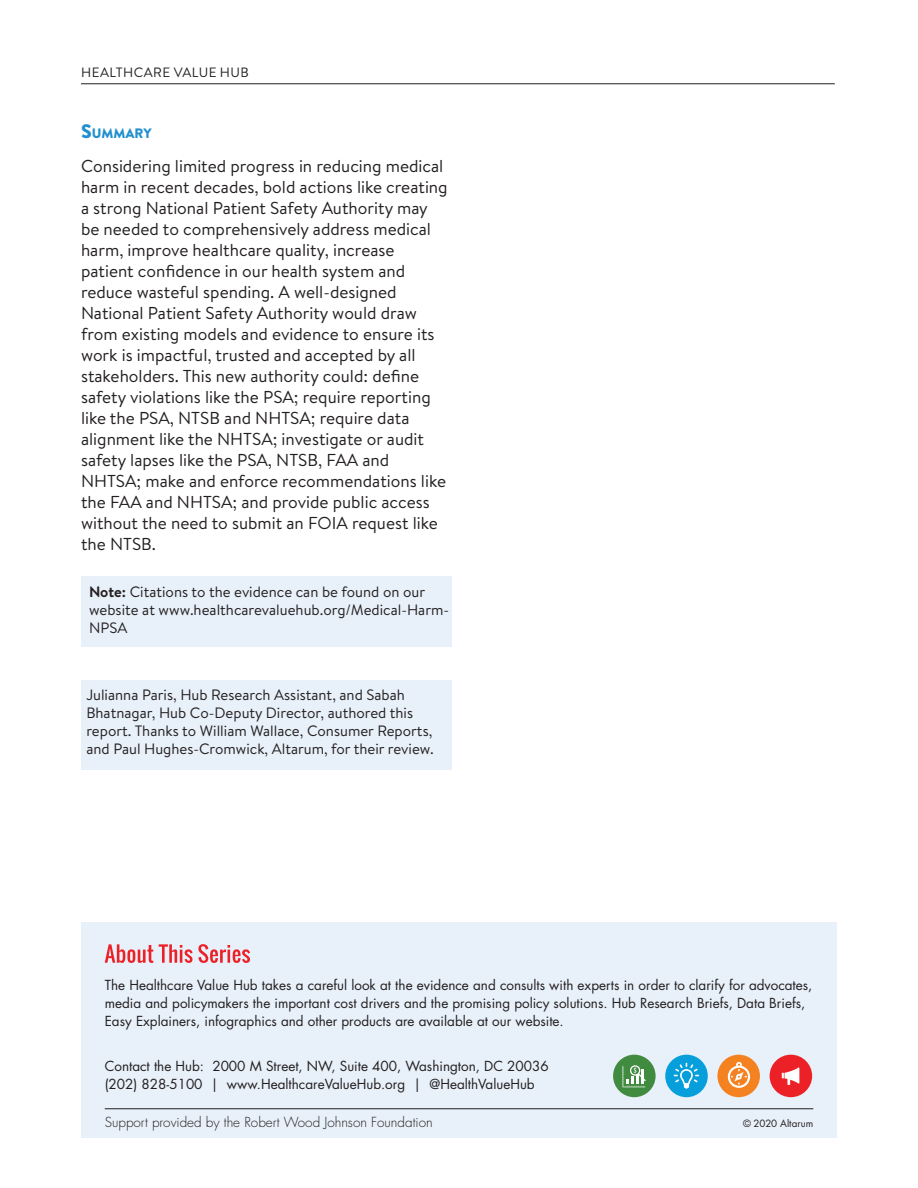
<style>
.page{position:relative;width:918px;height:1188px;background:#fff}
.page>*{position:absolute;margin:0;border:0;box-sizing:border-box;transform-origin:0 0}
.body{font:17.25px/21px "Brandon Text";color:#231f20}
.t1{font:15px/18px "Brandon Text";color:#231f20}
.Subhead_Blue{font:900 13.65px "Brandon Text";color:#218fcf}
.t2{font:13.5px/18px "Futura Std";color:#231f20}
.t3{font:300 13.5px "Futura Std";color:#231f20}
.t4{font:13.5px "Brandon Text";letter-spacing:.035em;color:#231f20}
.t5{font:9.75px "Futura Std";letter-spacing:.005em;color:#231f20}
.s1{font-size:19.5px}
.s2{font-weight:700}
</style>
<div class="page">
<hr style="left:81px;top:83px;width:754px;height:1px;background:#231f20">
<div style="left:81px;top:577px;width:371px;height:70px;background:#e8f0f9"></div>
<div style="left:81px;top:922px;width:756px;height:216px;background:#e8f0f9"></div>
<svg style="left:105px;top:944px;width:145px;height:19px"></svg>
<div style="left:717px;top:1055px;width:43px;height:42px;background:#f58220;border-radius:50%"></div>
<svg style="left:728px;top:1062px;width:22px;height:26px"></svg>
<div style="left:665px;top:1055px;width:43px;height:42px;background:#069edb;border-radius:50%"></div>
<svg style="left:674px;top:1063px;width:25px;height:26px"></svg>
<div style="left:770px;top:1055px;width:42px;height:42px;background:#ec2127;border-radius:50%"></div>
<svg style="left:782px;top:1067px;width:17px;height:18px"></svg>
<div style="left:613px;top:1055px;width:43px;height:42px;background:#408b40;border-radius:50%"></div>
<svg style="left:623px;top:1065px;width:23px;height:22px"></svg>
<hr style="left:105px;top:1108px;width:708px;height:1px;background:#231f20">
<div style="left:81px;top:680px;width:371px;height:90px;background:#e8f0f9"></div>
<p class="t4" style="left:81px;top:63px;width:169px">HEALTHCARE VALUE HUB</p>
<p class="Subhead_Blue" style="left:81px;top:123px;width:72px"><span class="s1">S</span>UMMARY</p>
<p class="body" style="left:81px;top:155px;width:368px">Considering limited progress in reducing medical harm in recent decades, bold actions like creating a strong National Patient Safety Authority may be needed to comprehensively address medical harm, improve healthcare quality, increase patient confidence in our health system and reduce wasteful spending. A well-designed National Patient Safety Authority would draw from existing models and evidence to ensure its work is impactful, trusted and accepted by all stakeholders. This new authority could: define safety violations like the PSA; require reporting like the PSA, NTSB and NHTSA; require data alignment like the NHTSA; investigate or audit safety lapses like the PSA, NTSB, FAA and NHTSA; make and enforce recommendations like the FAA and NHTSA; and provide public access without the need to submit an FOIA request like the NTSB.</p>
<p class="t1" style="left:89px;top:582px;width:362px"><span class="s2">Note:</span> Citations to the evidence can be found on our website at www.healthcarevaluehub.org/Medical-Harm-<br>NPSA</p>
<p class="t1" style="left:86px;top:686px;width:349px">Julianna Paris, Hub Research Assistant, and Sabah Bhatnagar, Hub Co-Deputy Director, authored this report. Thanks to William Wallace, Consumer Reports, and Paul Hughes-Cromwick, Altarum, for their review.</p>
<p class="t2" style="left:105px;top:976px;width:709px">The Healthcare Value Hub takes a careful look at the evidence and consults with experts in order to clarify for advocates,</p>
<p class="t2" style="left:105px;top:994px;width:702px">media and policymakers the important cost drivers and the promising policy solutions. Hub Research Briefs, Data Briefs,<br>Easy Explainers, infographics and other products are available at our website.</p>
<p class="t2" style="left:105px;top:1057px;width:446px">Contact the Hub: 2000 M Street, NW, Suite 400, Washington, DC 20036 (202) 828-5100 | www.HealthcareValueHub.org | @HealthValueHub</p>
<p class="t3" style="left:105px;top:1114px;width:329px">Support provided by the Robert Wood Johnson Foundation</p>
<p class="t5" style="left:743px;top:1117px;width:72px">© 2020 Altarum</p>
</div>
